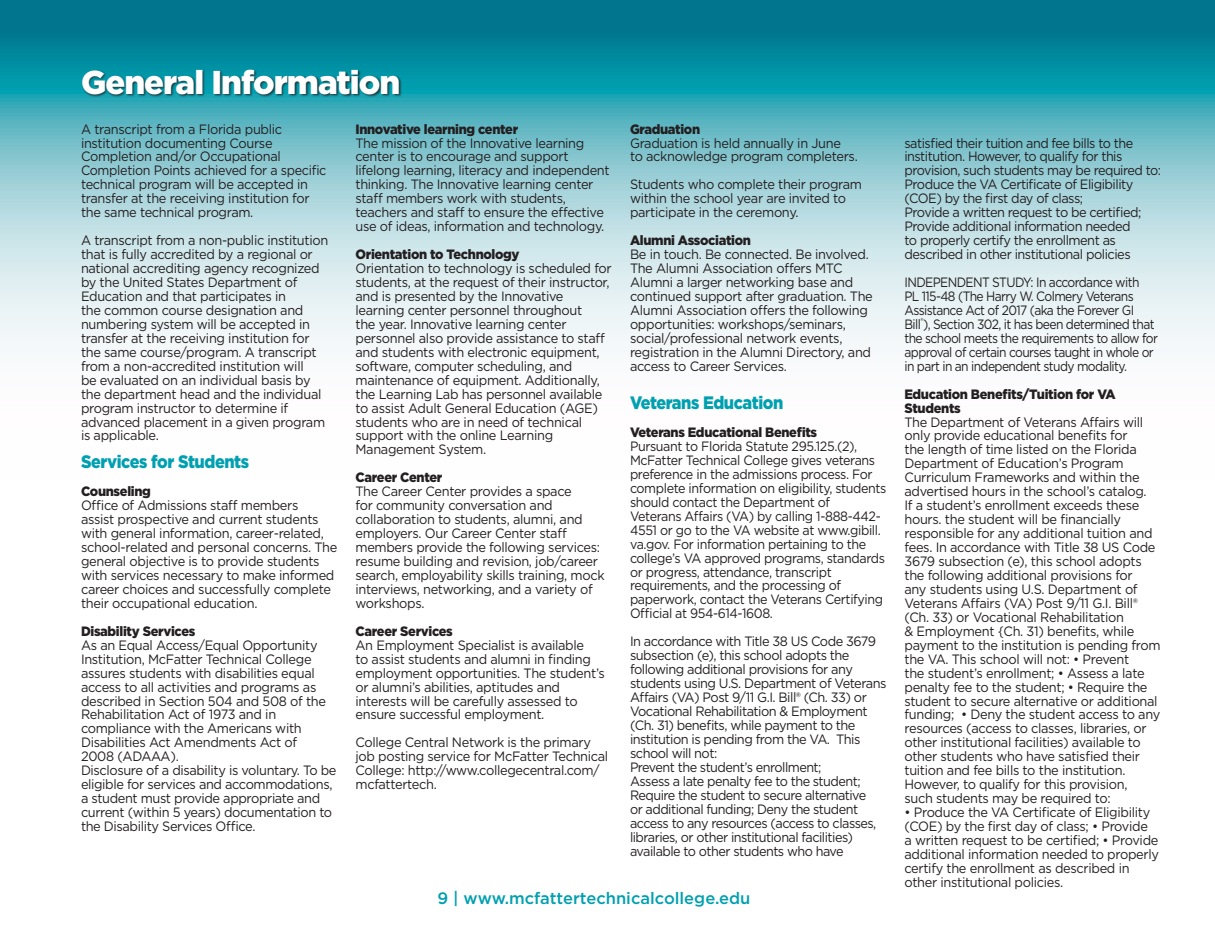
<style>
.page{position:relative;width:1215px;height:945px;background:#fff}
.page>*{position:absolute;margin:0;border:0;box-sizing:border-box;transform-origin:0 0}
.t1{font:900 33px "Gotham";letter-spacing:-.03em;color:#fff}
.t2{font:900 18px "Gotham";letter-spacing:-.025em;color:#00a0b0;scale:.9 1}
.t3{font:500 16.5px "Gotham";color:#00a0b0}
.t4{font:13.5px/14px "Gotham";letter-spacing:-.025em;color:#231f20;scale:.95 1}
.t5{font:13.5px/14px "Gotham";letter-spacing:-.025em;color:#231f20;scale:.93 1}
.t6{font:13.5px/14px "Gotham";letter-spacing:-.025em;color:#231f20;scale:.94 1}
.t7{font:13.5px/14px "Gotham";letter-spacing:-.05em;color:#231f20;scale:.89 1}
.t8{font:900 13.5px/14px "Gotham";letter-spacing:-.025em;color:#231f20;scale:.95 1}
</style>
<div class="page">
<svg style="left:0;top:0;width:1202px;height:348px"></svg>
<svg style="left:1202px;top:0;width:13px;height:348px"></svg>
<div style="left:82px;top:69px;width:320px;height:29px;background:#231f20;opacity:.75"></div>
<p class="t1" style="left:81px;top:59px;width:321px">General Information</p>
<p class="t4" style="left:81px;top:122px;width:260px">A transcript from a Florida public institution documenting Course Completion and/or Occupational Completion Points achieved for a specific technical program will be accepted in transfer at the receiving institution for</p>
<p class="t4" style="left:81px;top:205px;width:183px">the same technical program.</p>
<p class="t4" style="left:81px;top:233px;width:262px">A transcript from a non-public institution that is fully accredited by a regional or</p>
<p class="t4" style="left:81px;top:261px;width:253px">national accrediting agency recognized</p>
<p class="t4" style="left:81px;top:275px;width:230px">by the United States Department of</p>
<p class="t4" style="left:81px;top:289px;width:243px">Education and that participates in<br>the common course designation and numbering system will be accepted in transfer at the receiving institution for</p>
<p class="t4" style="left:81px;top:345px;width:259px">the same course/program. A transcript from a non-accredited institution will<br>be evaluated on an individual basis by the department head and the individual program instructor to determine if advanced placement in a given program is applicable.</p>
<p class="t2" style="left:81px;top:450px;width:188px">Services for Students</p>
<p class="t8" style="left:81px;top:484px;width:75px">Counseling</p>
<p class="t4" style="left:81px;top:498px;width:271px">Office of Admissions staff members<br>assist prospective and current students with general information, career-related, school-related and personal concerns. The general objective is to provide students with services necessary to make informed career choices and successfully complete their occupational education.</p>
<p class="t8" style="left:81px;top:624px;width:122px">Disability Services</p>
<p class="t4" style="left:81px;top:638px;width:260px">As an Equal Access/Equal Opportunity Institution, McFatter Technical College assures students with disabilities equal access to all activities and programs as described in Section 504 and 508 of the Rehabilitation Act of 1973 and in</p>
<p class="t4" style="left:81px;top:721px;width:234px">compliance with the Americans with<br>Disabilities Act Amendments Act of</p>
<p class="t4" style="left:81px;top:749px;width:104px">2008 (ADAAA).</p>
<p class="t4" style="left:81px;top:763px;width:270px">Disclosure of a disability is voluntary. To be eligible for services and accommodations, a student must provide appropriate and</p>
<p class="t4" style="left:81px;top:805px;width:266px">current (within 5 years) documentation to the Disability Services Office.</p>
<p class="t8" style="left:356px;top:122px;width:173px">Innovative learning center</p>
<p class="t4" style="left:356px;top:136px;width:269px">The mission of the Innovative learning center is to encourage and support lifelong learning, literacy and independent thinking. The Innovative learning center staff members work with students, teachers and staff to ensure the effective use of ideas, information and technology.</p>
<p class="t8" style="left:356px;top:247px;width:174px">Orientation to Technology</p>
<p class="t4" style="left:356px;top:261px;width:271px">Orientation to technology is scheduled for students, at the request of their instructor, and is presented by the Innovative learning center personnel throughout<br>the year. Innovative learning center personnel also provide assistance to staff and students with electronic equipment, software, computer scheduling, and maintenance of equipment. Additionally, the Learning Lab has personnel available to assist Adult General Education (AGE) students who are in need of technical support with the online Learning Management System.</p>
<p class="t8" style="left:356px;top:470px;width:93px">Career Center</p>
<p class="t4" style="left:356px;top:484px;width:259px">The Career Center provides a space<br>for community conversation and collaboration to students, alumni, and employers. Our Career Center staff members provide the following services:</p>
<p class="t4" style="left:356px;top:554px;width:264px">resume building and revision, job/career search, employability skills training, mock interviews, networking, and a variety of workshops.</p>
<p class="t8" style="left:356px;top:624px;width:104px">Career Services</p>
<p class="t4" style="left:356px;top:638px;width:264px">An Employment Specialist is available<br>to assist students and alumni in finding employment opportunities. The student’s or alumni’s abilities, aptitudes and interests will be carefully assessed to ensure successful employment.</p>
<p class="t4" style="left:356px;top:735px;width:268px">College Central Network is the primary job posting service for McFatter Technical College: http://www.collegecentral.com/ mcfattertech.</p>
<p class="t8" style="left:630px;top:122px;width:75px">Graduation</p>
<p class="t4" style="left:630px;top:136px;width:224px">Graduation is held annually in June</p>
<p class="t4" style="left:630px;top:149px;width:241px">to acknowledge program completers.</p>
<p class="t4" style="left:630px;top:177px;width:246px">Students who complete their program within the school year are invited to participate in the ceremony.</p>
<p class="t8" style="left:630px;top:233px;width:129px">Alumni Association</p>
<p class="t4" style="left:630px;top:247px;width:257px">Be in touch. Be connected. Be involved.<br>The Alumni Association offers MTC Alumni a larger networking base and continued support after graduation. The Alumni Association offers the following opportunities: workshops/seminars, social/professional network events, registration in the Alumni Directory, and access to Career Services.</p>
<p class="t2" style="left:630px;top:390px;width:172px">Veterans Education</p>
<p class="t8" style="left:630px;top:425px;width:199px">Veterans Educational Benefits</p>
<p class="t5" style="left:630px;top:439px;width:277px">Pursuant to Florida Statute 295.125.(2), McFatter Technical College gives veterans preference in the admissions process. For complete information on eligibility, students should contact the Department of</p>
<p class="t5" style="left:630px;top:509px;width:276px">Veterans Affairs (VA) by calling 1-888-442- 4551 or go to the VA website at www.gibill. va.gov. For information pertaining to the college’s VA approved programs, standards or progress, attendance, transcript requirements, and the processing of paperwork, contact the Veterans Certifying Official at 954-614-1608.</p>
<p class="t4" style="left:630px;top:634px;width:271px">In accordance with Title 38 US Code 3679 subsection (e), this school adopts the following additional provisions for any students using U.S. Department of Veterans Affairs (VA) Post 9/11 G.I. Bill® (Ch. 33) or Vocational Rehabilitation &amp; Employment (Ch. 31) benefits, while payment to the institution is pending from the VA. This school will not:</p>
<p class="t6" style="left:630px;top:760px;width:205px">Prevent the student’s enrollment;</p>
<p class="t6" style="left:630px;top:774px;width:247px">Assess a late penalty fee to the student;</p>
<p class="t6" style="left:630px;top:788px;width:253px">Require the student to secure alternative</p>
<p class="t6" style="left:630px;top:802px;width:264px">or additional funding; Deny the student access to any resources (access to classes, libraries, or other institutional facilities)</p>
<p class="t6" style="left:630px;top:844px;width:229px">available to other students who have</p>
<p class="t3" style="left:437px;top:888px;width:315px">9 | www.mcfattertechnicalcollege.edu</p>
<p class="t6" style="left:904px;top:136px;width:274px">satisfied their tuition and fee bills to the institution. However, to qualify for this provision, such students may be required to:</p>
<p class="t4" style="left:904px;top:177px;width:243px">Produce the VA Certificate of Eligibility (COE) by the first day of class;</p>
<p class="t4" style="left:904px;top:205px;width:251px">Provide a written request to be certified;</p>
<p class="t4" style="left:904px;top:219px;width:240px">Provide additional information needed to properly certify the enrollment as described in other institutional policies</p>
<p class="t7" style="left:904px;top:275px;width:286px">INDEPENDENT STUDY: In accordance with<br>PL 115-48 (The Harry W. Colmery Veterans Assistance Act of 2017 (aka the Forever GI Bill<sup>®</sup>), Section 302, it has been determined that the school meets the requirements to allow for approval of certain courses taught in whole or in part in an independent study modality.</p>
<p class="t8" style="left:904px;top:387px;width:224px">Education Benefits/Tuition for VA<br>Students</p>
<p class="t4" style="left:904px;top:415px;width:271px">The Department of Veterans Affairs will only provide educational benefits for<br>the length of time listed on the Florida Department of Education’s Program Curriculum Frameworks and within the advertised hours in the school’s catalog.<br>If a student’s enrollment exceeds these hours. the student will be financially responsible for any additional tuition and fees. In accordance with Title 38 US Code 3679 subsection (e), this school adopts the following additional provisions for<br>any students using U.S. Department of Veterans Affairs (VA) Post 9/11 G.I. Bill® (Ch. 33) or Vocational Rehabilitation<br>&amp; Employment {Ch. 31) benefits, while payment to the institution is pending from the VA. This school will not: • Prevent<br>the student’s enrollment; • Assess a late penalty fee to the student; • Require the student to secure alternative or additional funding; • Deny the student access to any resources (access to classes, libraries, or other institutional facilities) available to other students who have satisfied their tuition and fee bills to the institution.<br>However, to qualify for this provision,</p>
<p class="t4" style="left:904px;top:791px;width:219px">such students may be required to:</p>
<p class="t4" style="left:904px;top:805px;width:269px">• Produce the VA Certificate of Eligibility (COE) by the first day of class; • Provide<br>a written request to be certified; • Provide additional information needed to properly certify the enrollment as described in other institutional policies.</p>
</div>
